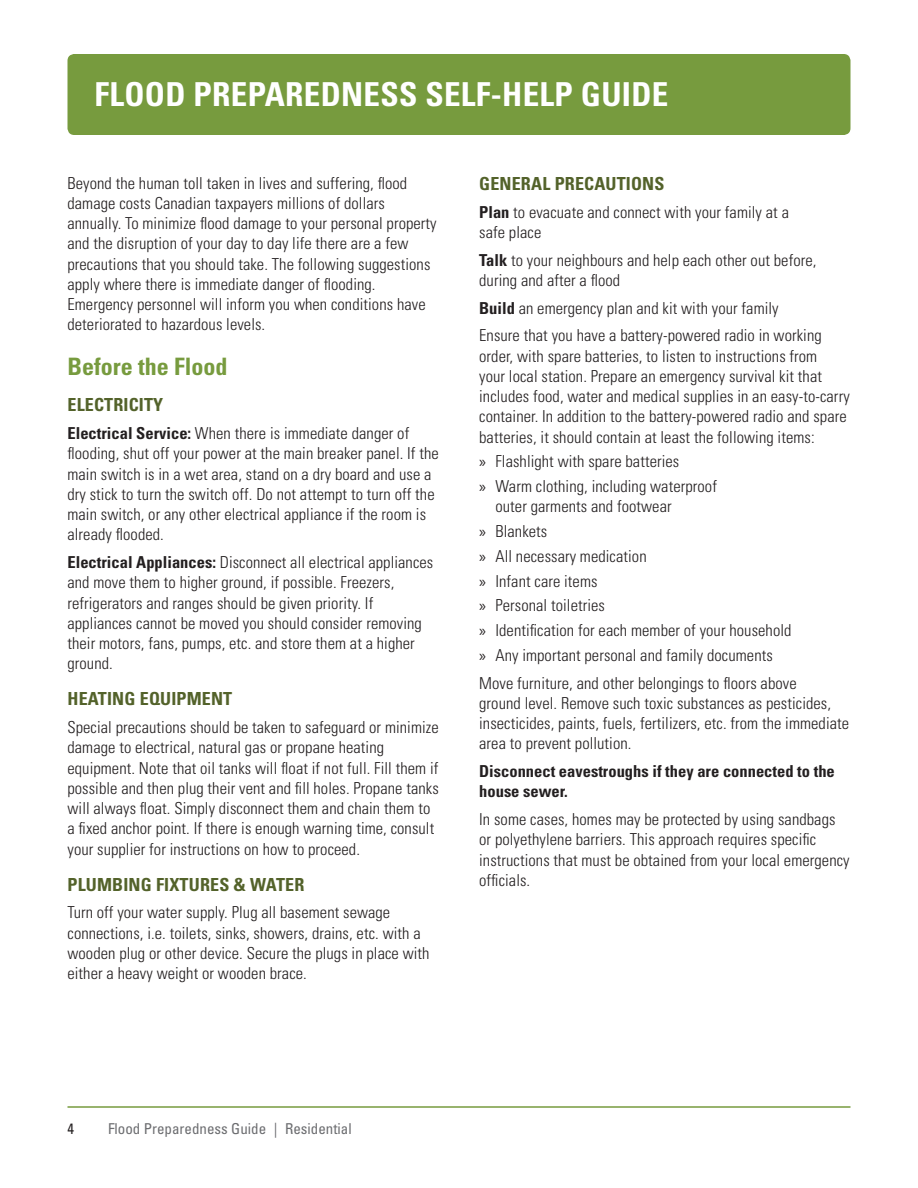
<style>
.page{position:relative;width:918px;height:1188px;background:#fff}
.page>*{position:absolute;margin:0;border:0;box-sizing:border-box;transform-origin:0 0}
.t1{font:700 condensed 33px "Univers";letter-spacing:.01em;color:#fff}
.t2{font:700 condensed 24px "Univers";color:#779b3e}
.t3{font:700 condensed 18px "Univers";letter-spacing:.01em;color:#53622a}
.t4{font:300 condensed 16.5px/20.2px "Univers";letter-spacing:.005em;color:#231f20}
.t5{font:700 condensed 16.5px/20.2px "Univers";color:#231f20}
.t6{font:condensed 15px "Univers";color:#6c6d70}
.t7{font:condensed 15px "Univers";color:#231f20}
.s1{font-weight:700}
.s2{font-family:"Myriad Pro";font-weight:400;font-stretch:normal}
</style>
<div class="page">
<div style="left:68px;top:54px;width:782px;height:81px;background:#779b3e;border-radius:7px"></div>
<hr style="left:68px;top:1106px;width:782px;height:2px;background:#779b3e">
<h1 class="t1" style="left:94px;top:74px;width:575px">FLOOD PREPAREDNESS SELF‑HELP GUIDE</h1>
<p class="t4" style="left:68px;top:173px;width:371px">Beyond the human toll taken in lives and suffering, flood damage costs Canadian taxpayers millions of dollars annually. To minimize flood damage to your personal property and the disruption of your day to day life there are a few precautions that you should take. The following suggestions apply where there is immediate danger of flooding.<br>Emergency personnel will inform you when conditions have deteriorated to hazardous levels.</p>
<h2 class="t2" style="left:68px;top:352px;width:161px">Before the Flood</h2>
<p class="t3" style="left:68px;top:394px;width:97px">ELECTRICITY</p>
<p class="t4" style="left:68px;top:423px;width:373px"><span class="s1">Electrical Service:</span> When there is immediate danger of flooding, shut off your power at the main breaker panel. If the main switch is in a wet area, stand on a dry board and use a dry stick to turn the switch off. Do not attempt to turn off the main switch, or any other electrical appliance if the room is already flooded.</p>
<p class="t4" style="left:68px;top:552px;width:367px"><span class="s1">Electrical Appliances:</span> Disconnect all electrical appliances and move them to higher ground, if possible. Freezers, refrigerators and ranges should be given priority. If appliances cannot be moved you should consider removing their motors, fans, pumps, etc. and store them at a higher ground.</p>
<p class="t3" style="left:68px;top:688px;width:166px">HEATING EQUIPMENT</p>
<p class="t4" style="left:68px;top:717px;width:373px">Special precautions should be taken to safeguard or minimize damage to electrical, natural gas or propane heating equipment. Note that oil tanks will float if not full. Fill them if possible and then plug their vent and fill holes. Propane tanks will always float. Simply disconnect them and chain them to a fixed anchor point. If there is enough warning time, consult your supplier for instructions on how to proceed.</p>
<p class="t3" style="left:68px;top:873px;width:238px">PLUMBING FIXTURES &amp; WATER</p>
<p class="t4" style="left:68px;top:902px;width:364px">Turn off your water supply. Plug all basement sewage connections, i.e. toilets, sinks, showers, drains, etc. with a wooden plug or other device. Secure the plugs in place with either a heavy weight or wooden brace.</p>
<p class="t3" style="left:479px;top:172px;width:187px">GENERAL PRECAUTIONS</p>
<p class="t4" style="left:479px;top:202px;width:311px"><span class="s1">Plan</span> to evacuate and connect with your family at a safe place</p>
<p class="t4" style="left:479px;top:250px;width:339px"><span class="s1">Talk</span> to your neighbours and help each other out before, during and after a flood</p>
<p class="t4" style="left:479px;top:294px;width:344px;line-height:27.8px"><span class="s1">Build</span> an emergency plan and kit with your family<br>Ensure that you have a battery-powered radio in working</p>
<p class="t4" style="left:479px;top:346px;width:372px">order, with spare batteries, to listen to instructions from<br>your local station. Prepare an emergency survival kit that includes food, water and medical supplies in an easy-to-carry container. In addition to the battery-powered radio and spare batteries, it should contain at least the following items:</p>
<p class="t4" style="left:479px;top:449px;width:239px;line-height:24.8px"><span class="s2">»</span> Flashlight with spare batteries<br><span class="s2">»</span> Warm clothing, including waterproof</p>
<p class="t4" style="left:479px;top:494px;width:314px;line-height:24.8px;text-indent:16px">outer garments and footwear<br><span class="s2">»</span> Blankets<br><span class="s2">»</span> All necessary medication<br><span class="s2">»</span> Infant care items<br><span class="s2">»</span> Personal toiletries<br><span class="s2">»</span> Identification for each member of your household <span class="s2">»</span> Any important personal and family documents</p>
<p class="t4" style="left:479px;top:673px;width:371px">Move furniture, and other belongings to floors above<br>ground level. Remove such toxic substances as pesticides, insecticides, paints, fuels, fertilizers, etc. from the immediate area to prevent pollution.</p>
<p class="t5" style="left:479px;top:761px;width:357px">Disconnect eavestroughs if they are connected to the house sewer.</p>
<p class="t4" style="left:479px;top:809px;width:372px">In some cases, homes may be protected by using sandbags or polyethylene barriers. This approach requires specific instructions that must be obtained from your local emergency officials.</p>
<p class="t7" style="left:68px;top:1119px;width:8px">4</p>
<p class="t6" style="left:108px;top:1119px;width:245px">Flood Preparedness Guide | Residential</p>
</div>
